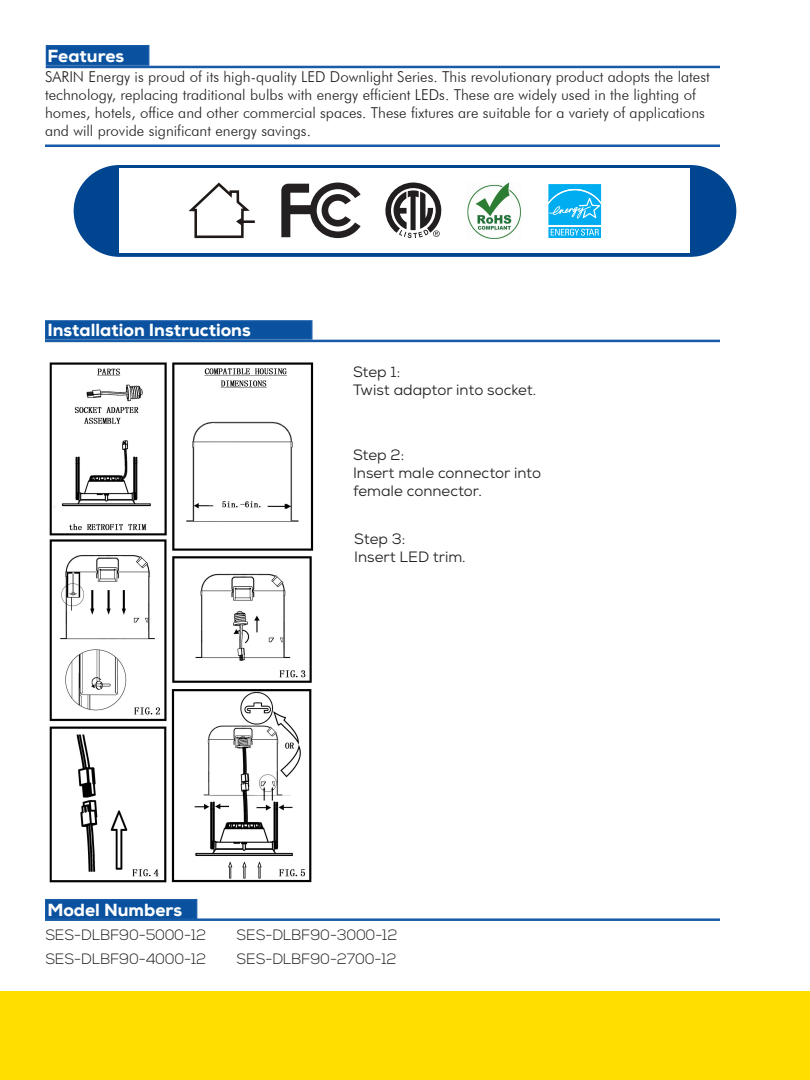
<style>
.page{position:relative;width:810px;height:1080px;background:#fff}
.page>*{position:absolute;margin:0;border:0;box-sizing:border-box;transform-origin:0 0}
.t1{font:800 17.5px "Nexa";color:#fff}
.Paragraph_Style_1{font:300 15px/18px "Futura BT";color:#231f20}
.t2{font:15px "Nexa";color:#231f20}
.FEATURES{font:300 15px "Nexa";color:#231f20}
</style>
<div class="page">
<div style="left:0;top:991px;width:810px;height:89px;background:#ffde00"></div>
<div style="left:74px;top:165px;width:662px;height:92px;background:#00458f;border-radius:46px"></div>
<div style="left:120px;top:169px;width:570px;height:84px;background:#fff"></div>
<div style="left:46px;top:45px;width:103px;height:21px;background:#0a529f;border:1px solid #185ca9"></div>
<hr style="left:45px;top:144px;width:675px;height:3px;background:#185ca9">
<hr style="left:46px;top:66px;width:674px;height:2px;background:#185ca9">
<div style="left:45px;top:320px;width:267px;height:20px;background:#0a529f;border:1px solid #185ca9"></div>
<hr style="left:45px;top:340px;width:675px;height:2px;background:#185ca9">
<img style="left:49px;top:362px;width:265px;height:521px">
<div style="left:45px;top:899px;width:152px;height:21px;background:#0a529f;border:1px solid #185ca9"></div>
<hr style="left:45px;top:918px;width:675px;height:3px;background:#185ca9">
<svg style="left:281px;top:183px;width:80px;height:55px"></svg>
<svg style="left:385px;top:182px;width:57px;height:56px"></svg>
<svg style="left:189px;top:183px;width:66px;height:55px"></svg>
<svg style="left:548px;top:184px;width:54px;height:54px;background:#33bdf2"></svg>
<img style="left:467px;top:183px;width:54px;height:56px">
<p class="t1" style="left:48px;top:44px;width:78px">Features</p>
<p class="Paragraph_Style_1" style="left:45px;top:68px;width:666px">SARIN Energy is proud of its high-quality LED Downlight Series. This revolutionary product adopts the latest technology, replacing traditional bulbs with energy efficient LEDs. These are widely used in the lighting of homes, hotels, office and other commercial spaces. These fixtures are suitable for a variety of applications and will provide significant energy savings.</p>
<p class="t1" style="left:48px;top:319px;width:205px">Installation Instructions</p>
<p class="t2" style="left:353px;top:362px;width:49px">Step 1:</p>
<p class="t2" style="left:353px;top:380px;width:185px">Twist adaptor into socket.</p>
<p class="t2" style="left:353px;top:445px;width:53px">Step 2:</p>
<p class="t2" style="left:353px;top:463px;width:190px">Insert male connector into</p>
<p class="t2" style="left:353px;top:481px;width:131px">female connector.</p>
<p class="t2" style="left:354px;top:529px;width:53px">Step 3:</p>
<p class="t2" style="left:354px;top:547px;width:113px">Insert LED trim.</p>
<p class="t1" style="left:48px;top:898px;width:136px">Model Numbers</p>
<p class="FEATURES" style="left:46px;top:926px;width:162px">SES-DLBF90-5000-12</p>
<p class="FEATURES" style="left:46px;top:950px;width:162px">SES-DLBF90-4000-12</p>
<p class="FEATURES" style="left:237px;top:926px;width:162px">SES-DLBF90-3000-12</p>
<p class="FEATURES" style="left:237px;top:950px;width:161px">SES-DLBF90-2700-12</p>
</div>
